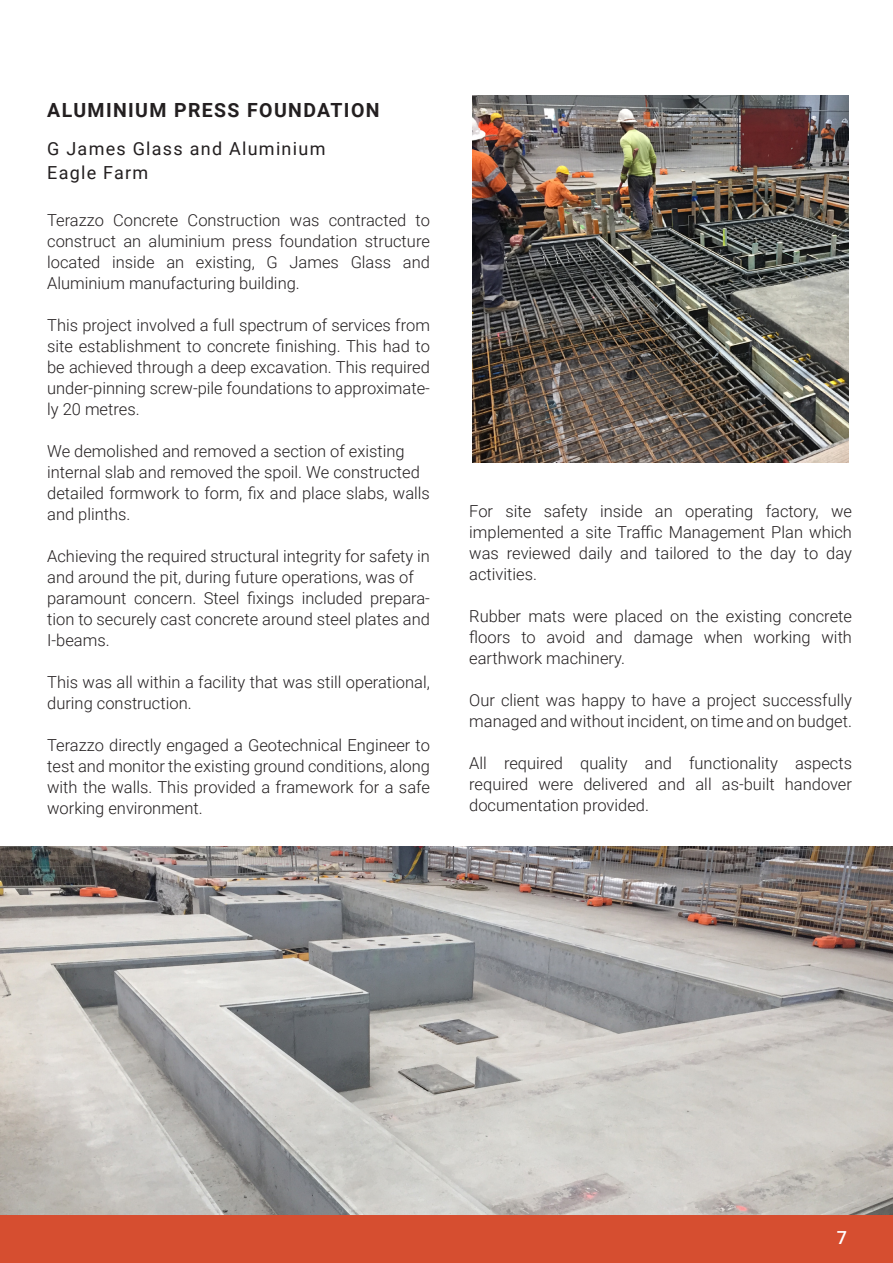
<style>
.page{position:relative;width:893px;height:1263px;background:#fff}
.page>*{position:absolute;margin:0;border:0;box-sizing:border-box;transform-origin:0 0}
.t1{font:700 19.5px "Roboto";letter-spacing:.07em;color:#231f20}
.t2{font:18px "Roboto";letter-spacing:.07em;color:#231f20}
.t3{font:500 18px "Roboto";color:#fff}
.t4{font:300 16.5px/21px "Roboto";color:#231f20;text-align:justify}
</style>
<div class="page">
<div style="left:0;top:1215px;width:893px;height:48px;background:#d64e30"></div>
<img style="left:0;top:847px;width:893px;height:368px">
<img style="left:472px;top:95px;width:377px;height:368px">
<p class="t1" style="left:47px;top:96px;width:334px">ALUMINIUM PRESS FOUNDATION</p>
<p class="t2" style="left:47px;top:136px;width:280px">G James Glass and Aluminium</p>
<p class="t2" style="left:47px;top:160px;width:103px">Eagle Farm</p>
<p class="t4" style="left:47px;top:209px;width:384px">Terazzo Concrete Construction was contracted to construct an aluminium press foundation structure located inside an existing, G James Glass and Aluminium manufacturing building.</p>
<p class="t4" style="left:47px;top:314px;width:384px">This project involved a full spectrum of services from site establishment to concrete finishing. This had to be achieved through a deep excavation. This required under-pinning screw-pile foundations to approximate&shy;ly 20 metres.</p>
<p class="t4" style="left:47px;top:440px;width:359px">We demolished and removed a section of existing</p>
<p class="t4" style="left:47px;top:461px;width:374px">internal slab and removed the spoil. We constructed</p>
<p class="t4" style="left:47px;top:482px;width:384px">detailed formwork to form, fix and place slabs, walls and plinths.</p>
<p class="t4" style="left:47px;top:545px;width:384px">Achieving the required structural integrity for safety in and around the pit, during future operations, was of</p>
<p class="t4" style="left:47px;top:587px;width:384px">paramount concern. Steel fixings included prepara&shy;tion to securely cast concrete around steel plates and I-beams.</p>
<p class="t4" style="left:47px;top:671px;width:384px">This was all within a facility that was still operational, during construction.</p>
<p class="t4" style="left:47px;top:734px;width:384px">Terazzo directly engaged a Geotechnical Engineer to test and monitor the existing ground conditions, along with the walls. This provided a framework for a safe working environment.</p>
<p class="t4" style="left:469px;top:500px;width:384px">For site safety inside an operating factory, we implemented a site Traffic Management Plan which was reviewed daily and tailored to the day to day activities.</p>
<p class="t4" style="left:469px;top:605px;width:384px">Rubber mats were placed on the existing concrete floors to avoid and damage when working with earthwork machinery.</p>
<p class="t4" style="left:469px;top:689px;width:384px">Our client was happy to have a project successfully managed and without incident, on time and on budget.</p>
<p class="t4" style="left:469px;top:752px;width:384px">All required quality and functionality aspects required were delivered and all as-built handover documentation provided.</p>
<p class="t3" style="left:837px;top:1224px;width:12px">7</p>
</div>
